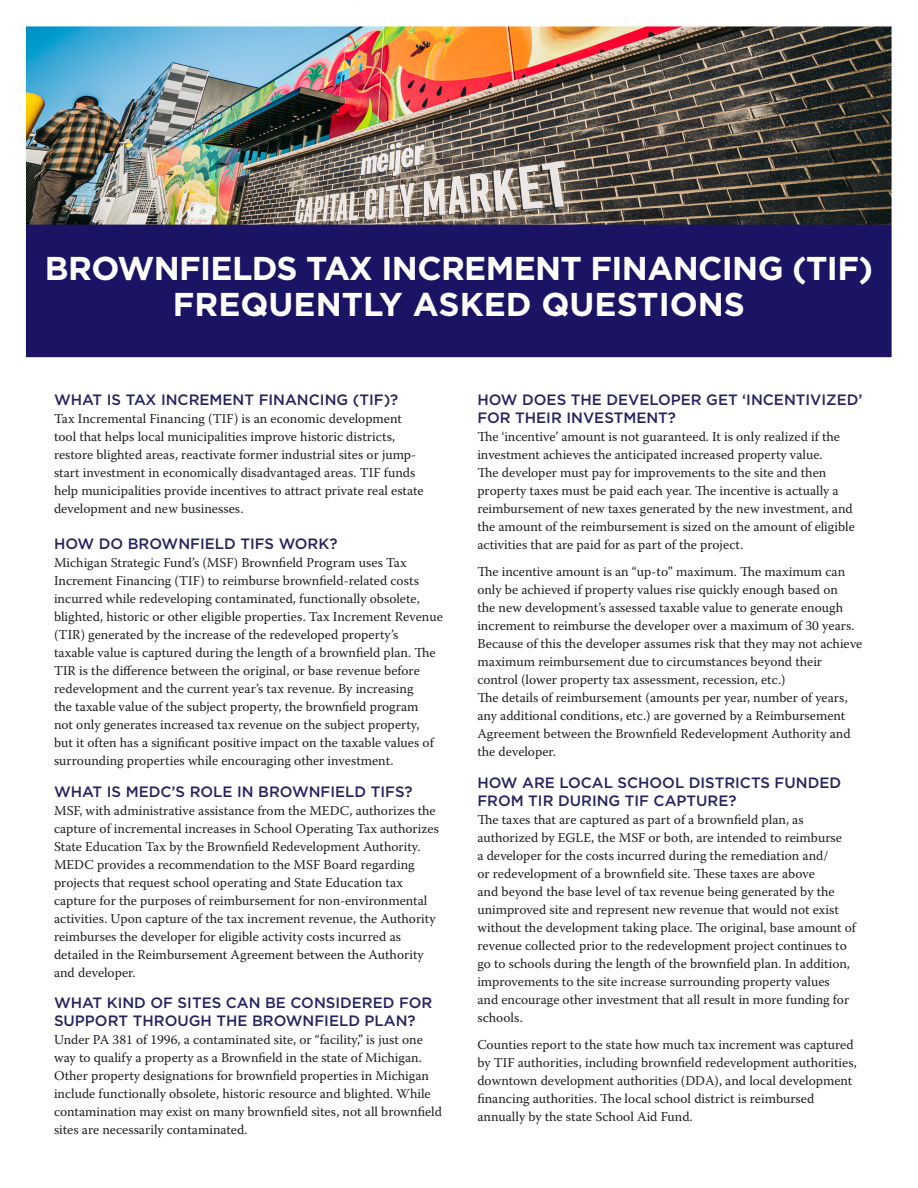
<style>
.page{position:relative;width:918px;height:1188px;background:#fff}
.page>*{position:absolute;margin:0;border:0;box-sizing:border-box;transform-origin:0 0}
.t1{font:700 33px "Gotham";letter-spacing:-.02em;color:#fff}
.t2{font:700 33px "Gotham";color:#fff}
.t3{font:500 15px/18px "Gotham";color:#272361}
.t4{font:13.5px/18px "Warnock Pro";color:#231f20}
</style>
<div class="page">
<img style="left:25px;top:26px;width:867px;height:332px">
<p class="t1" style="left:45px;top:246px;width:830px">BROWNFIELDS TAX INCREMENT FINANCING (TIF)</p>
<p class="t2" style="left:173px;top:282px;width:574px">FREQUENTLY ASKED QUESTIONS</p>
<p class="t3" style="left:54px;top:391px;width:346px">WHAT IS TAX INCREMENT FINANCING (TIF)?</p>
<p class="t4" style="left:54px;top:409px;width:371px">Tax Incremental Financing (TIF) is an economic development tool that helps local municipalities improve historic districts, restore blighted areas, reactivate former industrial sites or jump&shy;start investment in economically disadvantaged areas. TIF funds help municipalities provide incentives to attract private real estate development and new businesses.</p>
<p class="t3" style="left:54px;top:535px;width:285px">HOW DO BROWNFIELD TIFS WORK?</p>
<p class="t4" style="left:54px;top:553px;width:390px">Michigan Strategic Fund’s (MSF) Brownfield Program uses Tax Increment Financing (TIF) to reimburse brownfield-related costs incurred while redeveloping contaminated, functionally obsolete, blighted, historic or other eligible properties. Tax Increment Revenue (TIR) generated by the increase of the redeveloped property’s<br>taxable value is captured during the length of a brownfield plan. The TIR is the difference between the original, or base revenue before redevelopment and the current year’s tax revenue. By increasing<br>the taxable value of the subject property, the brownfield program<br>not only generates increased tax revenue on the subject property,<br>but it often has a significant positive impact on the taxable values of surrounding properties while encouraging other investment.</p>
<p class="t3" style="left:54px;top:782px;width:360px">WHAT IS MEDC’S ROLE IN BROWNFIELD TIFS?</p>
<p class="t4" style="left:54px;top:801px;width:387px">MSF, with administrative assistance from the MEDC, authorizes the capture of incremental increases in School Operating Tax authorizes State Education Tax by the Brownfield Redevelopment Authority.<br>MEDC provides a recommendation to the MSF Board regarding projects that request school operating and State Education tax capture for the purposes of reimbursement for non-environmental activities. Upon capture of the tax increment revenue, the Authority reimburses the developer for eligible activity costs incurred as detailed in the Reimbursement Agreement between the Authority and developer.</p>
<p class="t3" style="left:54px;top:994px;width:380px">WHAT KIND OF SITES CAN BE CONSIDERED FOR<br>SUPPORT THROUGH THE BROWNFIELD PLAN?</p>
<p class="t4" style="left:54px;top:1030px;width:390px">Under PA 381 of 1996, a contaminated site, or “facility,” is just one way to qualify a property as a Brownfield in the state of Michigan.<br>Other property designations for brownfield properties in Michigan include functionally obsolete, historic resource and blighted. While contamination may exist on many brownfield sites, not all brownfield sites are necessarily contaminated.</p>
<p class="t3" style="left:477px;top:391px;width:387px">HOW DOES THE DEVELOPER GET ‘INCENTIVIZED’<br>FOR THEIR INVESTMENT?</p>
<p class="t4" style="left:477px;top:427px;width:379px">The ‘incentive’ amount is not guaranteed. It is only realized if the investment achieves the anticipated increased property value.<br>The developer must pay for improvements to the site and then property taxes must be paid each year. The incentive is actually a reimbursement of new taxes generated by the new investment, and the amount of the reimbursement is sized on the amount of eligible activities that are paid for as part of the project.</p>
<p class="t4" style="left:477px;top:562px;width:387px">The incentive amount is an “up-to” maximum. The maximum can only be achieved if property values rise quickly enough based on<br>the new development’s assessed taxable value to generate enough increment to reimburse the developer over a maximum of 30 years.<br>Because of this the developer assumes risk that they may not achieve maximum reimbursement due to circumstances beyond their control (lower property tax assessment, recession, etc.)</p>
<p class="t4" style="left:477px;top:688px;width:375px">The details of reimbursement (amounts per year, number of years, any additional conditions, etc.) are governed by a Reimbursement Agreement between the Brownfield Redevelopment Authority and the developer.</p>
<p class="t3" style="left:477px;top:773px;width:365px">HOW ARE LOCAL SCHOOL DISTRICTS FUNDED<br>FROM TIR DURING TIF CAPTURE?</p>
<p class="t4" style="left:477px;top:810px;width:380px">The taxes that are captured as part of a brownfield plan, as authorized by EGLE, the MSF or both, are intended to reimburse<br>a developer for the costs incurred during the remediation and/<br>or redevelopment of a brownfield site. These taxes are above<br>and beyond the base level of tax revenue being generated by the unimproved site and represent new revenue that would not exist without the development taking place. The original, base amount of revenue collected prior to the redevelopment project continues to go to schools during the length of the brownfield plan. In addition, improvements to the site increase surrounding property values<br>and encourage other investment that all result in more funding for schools.</p>
<p class="t4" style="left:477px;top:1035px;width:381px">Counties report to the state how much tax increment was captured by TIF authorities, including brownfield redevelopment authorities, downtown development authorities (DDA), and local development financing authorities. The local school district is reimbursed annually by the state School Aid Fund.</p>
</div>
